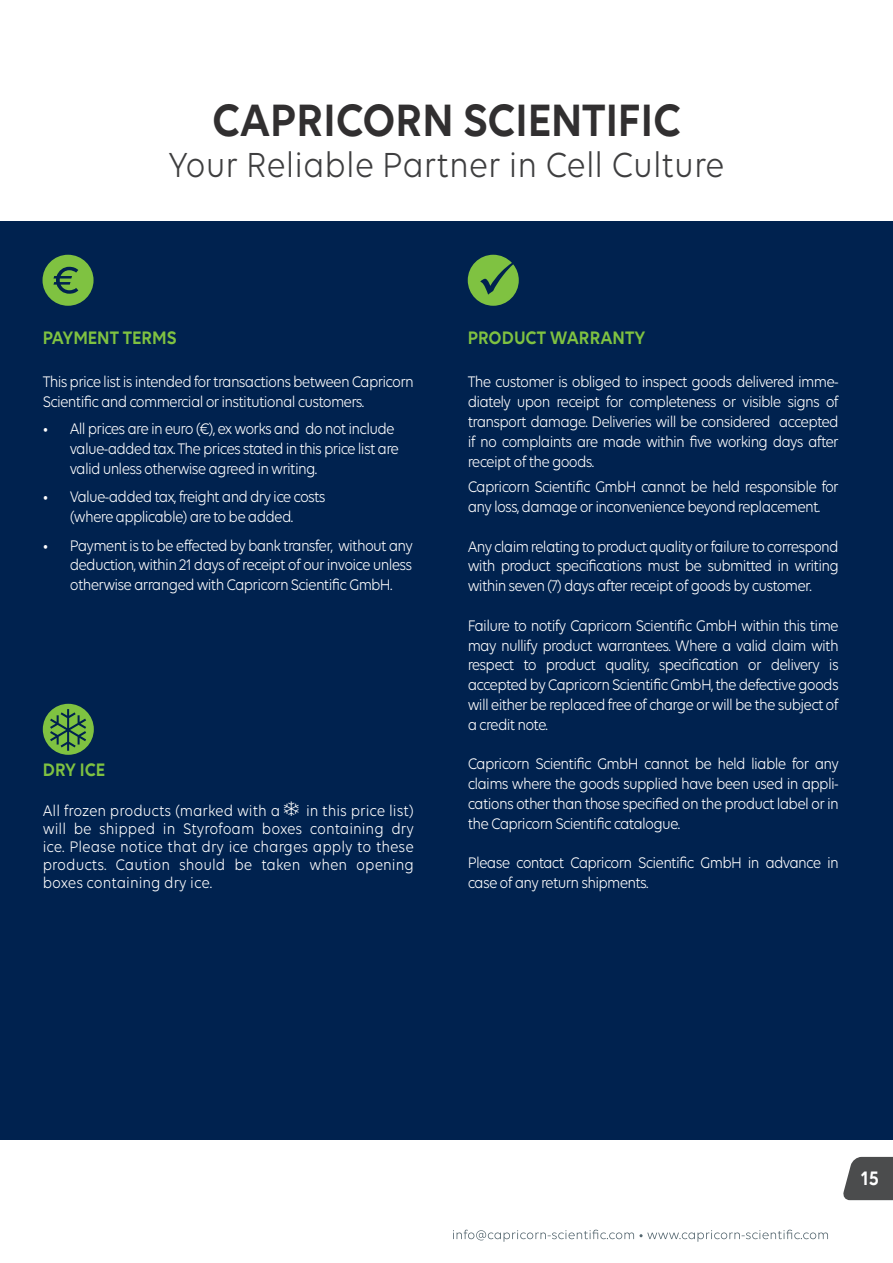
<style>
.page{position:relative;width:893px;height:1263px;background:#fff}
.page>*{position:absolute;margin:0;border:0;box-sizing:border-box;transform-origin:0 0}
.t1{font:600 48.9px "Volte";color:#312f30;scale:.9 1}
.t2{font:37.5px "Volte";color:#3e3e3f;scale:.9 1}
.t3{font:600 21px "Volte";color:#fff;scale:.9 1}
.t4{font:600 19.5px "Volte";color:#7fc241;scale:.9 1}
.t5{font:16.5px/19.8px "Volte";letter-spacing:-.05em;color:#fff;text-align:justify;scale:.9 1}
.t6{font:16.5px "Volte";color:#fff;scale:.9 1}
</style>
<div class="page">
<div style="left:0;top:221px;width:893px;height:919px;background:#00224f"></div>
<svg style="left:453px;top:1230px;width:375px;height:12px"></svg>
<svg style="left:843px;top:1157px;width:50px;height:43px;background:#5c5d5e"></svg>
<svg style="left:468px;top:255px;width:51px;height:51px"></svg>
<svg style="left:43px;top:255px;width:51px;height:51px"></svg>
<div style="left:43px;top:704px;width:51px;height:51px;background:#7fc241;border-radius:50%"></div>
<svg style="left:50px;top:708px;width:36px;height:43px"></svg>
<h1 class="t1" style="left:212px;top:91px;width:522px">CAPRICORN SCIENTIFIC</h1>
<h2 class="t2" style="left:168px;top:143px;width:619px">Your Reliable Partner in Cell Culture</h2>
<p class="t4" style="left:43px;top:326px;width:150px">PAYMENT TERMS</p>
<p class="t5" style="left:43px;top:372px;width:414px">This price list is intended for transactions between Capricorn<br>Scientific and commercial or institutional customers.</p>
<p class="t5" style="left:70px;top:419px;width:367px;text-align:left;text-indent:-27px">• All prices are in euro (€), ex works and do not include value-added tax. The prices stated in this price list are valid unless otherwise agreed in writing.</p>
<p class="t5" style="left:43px;top:487px;width:316px;text-align:center">• Value-added tax, freight and dry ice costs (where applicable) are to be added.</p>
<p class="t5" style="left:70px;top:535px;width:383px;text-indent:-27px">• Payment is to be effected by bank transfer, without any deduction, within 21 days of receipt of our invoice unless otherwise arranged with Capricorn Scientific GmbH.</p>
<p class="t4" style="left:43px;top:758px;width:71px">DRY ICE</p>
<p class="t6" style="left:43px;top:801px;width:265px">All frozen products (marked with a</p>
<p class="t5" style="left:43px;top:801px;width:414px;line-height:18px;text-indent:263px">in this price list) will be shipped in Styrofoam boxes containing dry ice. Please notice that dry ice charges apply to these products. Caution should be taken when opening boxes containing dry ice.</p>
<p class="t4" style="left:468px;top:326px;width:199px">PRODUCT WARRANTY</p>
<p class="t5" style="left:468px;top:372px;width:414px">The customer is obliged to inspect goods delivered imme&shy;diately upon receipt for completeness or visible signs of transport damage. Deliveries will be considered accepted if no complaints are made within five working days after receipt of the goods.</p>
<p class="t5" style="left:468px;top:476px;width:414px">Capricorn Scientific GmbH cannot be held responsible for any loss, damage or inconvenience beyond replacement.</p>
<p class="t5" style="left:468px;top:536px;width:414px">Any claim relating to product quality or failure to correspond with product specifications must be submitted in writing within seven (7) days after receipt of goods by customer.</p>
<p class="t5" style="left:468px;top:615px;width:414px">Failure to notify Capricorn Scientific GmbH within this time may nullify product warrantees. Where a valid claim with respect to product quality, specification or delivery is accepted by Capricorn Scientific GmbH, the defective goods will either be replaced free of charge or will be the subject of a credit note.</p>
<p class="t5" style="left:468px;top:754px;width:414px">Capricorn Scientific GmbH cannot be held liable for any claims where the goods supplied have been used in appli&shy;cations other than those specified on the product label or in the Capricorn Scientific catalogue.</p>
<p class="t5" style="left:468px;top:853px;width:414px">Please contact Capricorn Scientific GmbH in advance in case of any return shipments.</p>
<p class="t3" style="left:860px;top:1165px;width:22px">15</p>
</div>
